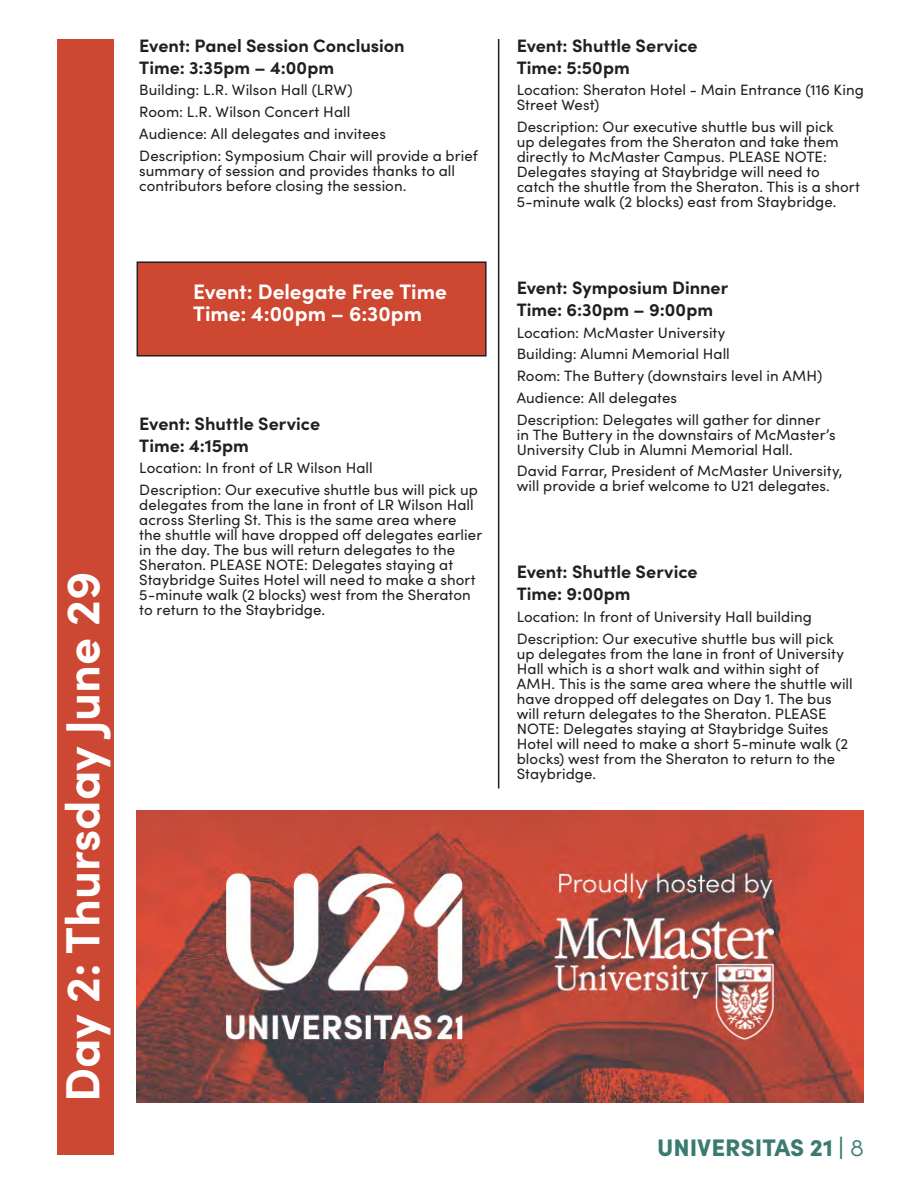
<style>
.page{position:relative;width:918px;height:1188px;background:#fff}
.page>*{position:absolute;margin:0;border:0;box-sizing:border-box;transform-origin:0 0}
.t1{font:700 48px "Sofia Pro";color:#fff}
.t2{font:900 24px "Sofia Pro";color:#3b7a70}
.Paragraph_Style_1{font:700 21px "Sofia Pro";color:#fff}
.Paragraph_Style_1-2{font:700 18px "Sofia Pro";color:#231f20}
.Paragraph_Style_1-3{font:15px/15px "Sofia Pro";letter-spacing:.005em;color:#231f20}
.s1{font-weight:300}
</style>
<div class="page">
<div style="left:137px;top:262px;width:349px;height:94px;background:#ce4831"></div>
<div style="left:137px;top:261px;width:350px;height:96px;border:2px solid #231f20"></div>
<div style="left:57px;top:39px;width:57px;height:1116px;background:#cd4832"></div>
<hr style="left:498px;top:39px;width:1px;height:750px;background:#231f20">
<img style="left:137px;top:810px;width:727px;height:292px">
<p class="Paragraph_Style_1-2" style="left:139px;top:32px;width:267px">Event: Panel Session Conclusion</p>
<p class="Paragraph_Style_1-2" style="left:139px;top:54px;width:196px">Time: 3:35pm – 4:00pm</p>
<p class="Paragraph_Style_1-3" style="left:139px;top:82px;width:215px">Building: L.R. Wilson Hall (LRW)</p>
<p class="Paragraph_Style_1-3" style="left:139px;top:104px;width:213px">Room: L.R. Wilson Concert Hall</p>
<p class="Paragraph_Style_1-3" style="left:139px;top:125px;width:248px">Audience: All delegates and invitees</p>
<p class="Paragraph_Style_1-3" style="left:139px;top:147px;width:340px">Description: Symposium Chair will provide a brief summary of session and provides thanks to all contributors before closing the session.</p>
<p class="Paragraph_Style_1" style="left:193px;top:276px;width:255px">Event: Delegate Free Time</p>
<p class="Paragraph_Style_1" style="left:193px;top:298px;width:230px">Time: 4:00pm – 6:30pm</p>
<p class="t1" style="left:46px;top:1102px;width:532px;rotate:-90deg">Day 2: Thursday June 29</p>
<p class="Paragraph_Style_1-2" style="left:139px;top:410px;width:182px">Event: Shuttle Service</p>
<p class="Paragraph_Style_1-2" style="left:139px;top:432px;width:111px">Time: 4:15pm</p>
<p class="Paragraph_Style_1-3" style="left:139px;top:460px;width:235px">Location: In front of LR Wilson Hall</p>
<p class="Paragraph_Style_1-3" style="left:139px;top:482px;width:344px">Description: Our executive shuttle bus will pick up delegates from the lane in front of LR Wilson Hall across Sterling St. This is the same area where the shuttle will have dropped off delegates earlier in the day. The bus will return delegates to the Sheraton. PLEASE NOTE: Delegates staying at Staybridge Suites Hotel will need to make a short 5-minute walk (2 blocks) west from the Sheraton to return to the Staybridge.</p>
<p class="Paragraph_Style_1-2" style="left:517px;top:32px;width:182px">Event: Shuttle Service</p>
<p class="Paragraph_Style_1-2" style="left:517px;top:54px;width:115px">Time: 5:50pm</p>
<p class="Paragraph_Style_1-3" style="left:517px;top:82px;width:349px">Location: Sheraton Hotel - Main Entrance (116 King<br>Street West)</p>
<p class="Paragraph_Style_1-3" style="left:517px;top:119px;width:345px">Description: Our executive shuttle bus will pick<br>up delegates from the Sheraton and take them directly to McMaster Campus. PLEASE NOTE:<br>Delegates staying at Staybridge will need to catch the shuttle from the Sheraton. This is a short 5-minute walk (2 blocks) east from Staybridge.</p>
<p class="Paragraph_Style_1-2" style="left:517px;top:274px;width:213px">Event: Symposium Dinner</p>
<p class="Paragraph_Style_1-2" style="left:517px;top:296px;width:198px">Time: 6:30pm – 9:00pm</p>
<p class="Paragraph_Style_1-3" style="left:517px;top:324px;width:210px">Location: McMaster University</p>
<p class="Paragraph_Style_1-3" style="left:517px;top:346px;width:215px">Building: Alumni Memorial Hall</p>
<p class="Paragraph_Style_1-3" style="left:517px;top:368px;width:307px">Room: The Buttery (downstairs level in AMH)</p>
<p class="Paragraph_Style_1-3" style="left:517px;top:389px;width:162px">Audience: All delegates</p>
<p class="Paragraph_Style_1-3" style="left:517px;top:411px;width:320px">Description: Delegates will gather for dinner in The Buttery in the downstairs of McMaster’s<br>University Club in Alumni Memorial Hall.</p>
<p class="Paragraph_Style_1-3" style="left:517px;top:463px;width:327px">David Farrar, President of McMaster University, will provide a brief welcome to U21 delegates.</p>
<p class="Paragraph_Style_1-2" style="left:517px;top:558px;width:182px">Event: Shuttle Service</p>
<p class="Paragraph_Style_1-2" style="left:517px;top:580px;width:115px">Time: 9:00pm</p>
<p class="Paragraph_Style_1-3" style="left:517px;top:608px;width:297px">Location: In front of University Hall building</p>
<p class="Paragraph_Style_1-3" style="left:517px;top:630px;width:338px">Description: Our executive shuttle bus will pick up delegates from the lane in front of University Hall which is a short walk and within sight of AMH. This is the same area where the shuttle will have dropped off delegates on Day 1. The bus will return delegates to the Sheraton. PLEASE NOTE: Delegates staying at Staybridge Suites Hotel will need to make a short 5-minute walk (2 blocks) west from the Sheraton to return to the Staybridge.</p>
<h2 class="t2" style="left:657px;top:1128px;width:208px">UNIVERSITAS 21 | <span class="s1">8</span></h2>
</div>
